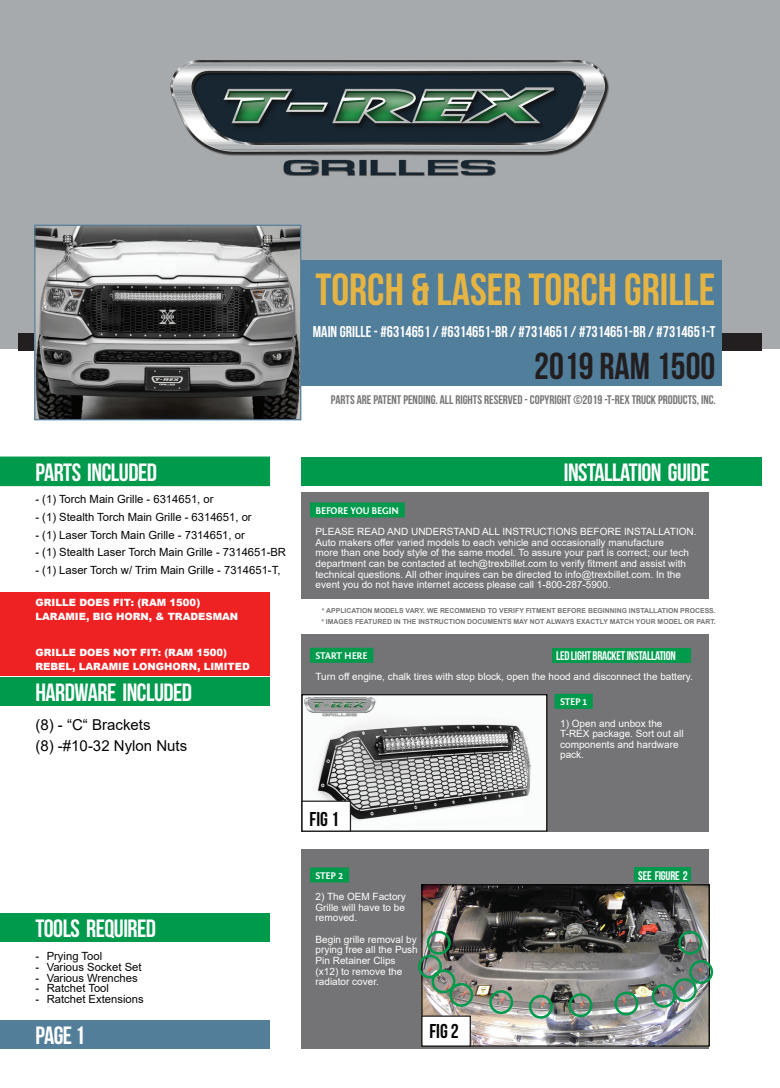
<style>
.page{position:relative;width:780px;height:1088px;background:#fff}
.page>*{position:absolute;margin:0;border:0;box-sizing:border-box;transform-origin:0 0}
.t1{font:45px "Bebas Neue";color:#e6b443}
.t2{font:37.5px "Bebas Neue";color:#231f20}
.t3{font:25px "Bebas Neue";letter-spacing:-.02em;color:#fff}
.t4{font:20px "Bebas Neue";color:#040503}
.t5{font:15.62px "Bebas Neue";color:#fff}
.t6{font:15px/21.2px "Arial";color:#040503}
.t7{font:12.5px "Bebas Neue";color:#767475}
.t8{font:12.5px "Bebas Neue";letter-spacing:-.02em;color:#fff}
.t9{font:11.25px "Arial";color:#040503}
.t10{font:10px/10.6px "Arial";color:#fff}
.t11{font:900 10px/14.1px "Arial";color:#fff}
.t12{font:700 10px "Fontin Sans";letter-spacing:-.02em;color:#fff}
.t13{font:700 6.88px/10.6px "Arial";color:#767475}
</style>
<div class="page">
<div style="left:0;top:0;width:780px;height:348px;background:#a7aaac"></div>
<div style="left:18px;top:333px;width:743px;height:18px;background:#231f20"></div>
<div style="left:35px;top:260px;width:686px;height:126px;background:#517e9b"></div>
<div style="left:0;top:457px;width:269px;height:28px;background:#009a4d"></div>
<div style="left:0;top:456px;width:270px;height:30px;border:1px solid #009a4d"></div>
<div style="left:0;top:913px;width:269px;height:29px;background:#009a4d"></div>
<div style="left:0;top:678px;width:269px;height:28px;background:#009a4d"></div>
<div style="left:301px;top:493px;width:408px;height:106px;background:#747375"></div>
<div style="left:301px;top:635px;width:408px;height:197px;background:#747375"></div>
<div style="left:310px;top:648px;width:63px;height:15px;background:#009a4d"></div>
<div style="left:301px;top:850px;width:408px;height:199px;background:#747375"></div>
<div style="left:310px;top:502px;width:95px;height:15px;background:#009a4d"></div>
<div style="left:554px;top:694px;width:38px;height:15px;background:#009a4d"></div>
<div style="left:310px;top:867px;width:39px;height:15px;background:#009a4d"></div>
<img style="left:303px;top:696px;width:242px;height:134px">
<div style="left:301px;top:694px;width:246px;height:138px;border:1px solid #040503"></div>
<img style="left:423px;top:886px;width:284px;height:159px">
<div style="left:421px;top:884px;width:288px;height:163px;border:1px solid #040503"></div>
<div style="left:302px;top:801px;width:48px;height:30px;background:#fff"></div>
<div style="left:301px;top:800px;width:50px;height:32px;border:1px solid #231f20"></div>
<div style="left:422px;top:1016px;width:48px;height:30px;background:#fff"></div>
<div style="left:421px;top:1015px;width:50px;height:32px;border:1px solid #231f20"></div>
<img style="left:36px;top:227px;width:263px;height:191px">
<div style="left:34px;top:225px;width:267px;height:195px;border:1px solid #537e9a"></div>
<div style="left:552px;top:648px;width:138px;height:15px;background:#009a4d"></div>
<div style="left:634px;top:867px;width:56px;height:15px;background:#009a4d"></div>
<div style="left:301px;top:457px;width:460px;height:28px;background:#009a4d"></div>
<div style="left:0;top:1020px;width:269px;height:29px;background:#537e9a"></div>
<div style="left:0;top:592px;width:269px;height:83px;background:#ee2123"></div>
<img style="left:170px;top:60px;width:439px;height:116px">
<div style="left:689px;top:960px;width:24px;height:24px;border:2px solid #009a4d;border-radius:50%"></div>
<div style="left:568px;top:993px;width:24px;height:24px;border:2px solid #009a4d;border-radius:50%"></div>
<div style="left:614px;top:991px;width:24px;height:24px;border:2px solid #009a4d;border-radius:50%"></div>
<div style="left:651px;top:984px;width:24px;height:24px;border:2px solid #009a4d;border-radius:50%"></div>
<div style="left:673px;top:978px;width:23px;height:24px;border:2px solid #009a4d;border-radius:50%"></div>
<div style="left:529px;top:995px;width:23px;height:24px;border:2px solid #009a4d;border-radius:50%"></div>
<div style="left:449px;top:983px;width:24px;height:24px;border:2px solid #009a4d;border-radius:50%"></div>
<div style="left:489px;top:990px;width:24px;height:24px;border:2px solid #009a4d;border-radius:50%"></div>
<div style="left:431px;top:969px;width:24px;height:24px;border:2px solid #009a4d;border-radius:50%"></div>
<div style="left:418px;top:954px;width:24px;height:24px;border:2px solid #009a4d;border-radius:50%"></div>
<div style="left:427px;top:931px;width:23px;height:23px;border:2px solid #009a4d;border-radius:50%"></div>
<div style="left:678px;top:931px;width:24px;height:23px;border:2px solid #009a4d;border-radius:50%"></div>
<h3 class="t3" style="left:35px;top:458px;width:123px">PARTS INCLUDED</h3>
<p class="t9" style="left:35px;top:491px;width:179px">- (1) Torch Main Grille - 6314651, or</p>
<p class="t9" style="left:35px;top:509px;width:218px">- (1) Stealth Torch Main Grille - 6314651, or</p>
<p class="t9" style="left:35px;top:527px;width:211px">- (1) Laser Torch Main Grille - 7314651, or</p>
<p class="t9" style="left:35px;top:545px;width:252px">- (1) Stealth Laser Torch Main Grille - 7314651-BR</p>
<p class="t9" style="left:35px;top:562px;width:246px">- (1) Laser Torch w/ Trim Main Grille - 7314651-T,</p>
<p class="t11" style="left:35px;top:595px;width:204px">GRILLE DOES FIT: (RAM 1500)<br>LARAMIE, BIG HORN, &amp; TRADESMAN</p>
<p class="t11" style="left:35px;top:645px;width:216px">GRILLE DOES NOT FIT: (RAM 1500)<br>REBEL, LARAMIE LONGHORN, LIMITED</p>
<h3 class="t3" style="left:35px;top:679px;width:158px">HARDWARE INCLUDED</h3>
<h3 class="t6" style="left:35px;top:714px;width:153px">(8) - “C“ Brackets<br>(8) -#10-32 Nylon Nuts</h3>
<h3 class="t3" style="left:35px;top:914px;width:122px">TOOLS REQUIRED</h3>
<p class="t9" style="left:35px;top:949px;width:68px">- Prying Tool</p>
<p class="t9" style="left:35px;top:959px;width:108px">- Various Socket Set</p>
<p class="t9" style="left:35px;top:970px;width:104px">- Various Wrenches</p>
<p class="t9" style="left:35px;top:980px;width:75px">- Ratchet Tool</p>
<p class="t9" style="left:35px;top:991px;width:110px">- Ratchet Extensions</p>
<h3 class="t3" style="left:35px;top:1022px;width:51px">PAGE 1</h3>
<h1 class="t1" style="left:315px;top:264px;width:401px">TORCH &amp; LASER TORCH GRILLE</h1>
<h3 class="t5" style="left:313px;top:323px;width:404px">MAIN GRILLE - #6314651 / #6314651-BR / #7314651 / #7314651-BR / #7314651-T</h3>
<h2 class="t2" style="left:534px;top:346px;width:183px">2019 RAM 1500</h2>
<p class="t7" style="left:331px;top:393px;width:386px">PARTS ARE PATENT PENDING. ALL RIGHTS RESERVED - COPYRIGHT ©2019 -T-REX TRUCK PRODUCTS, INC.</p>
<h3 class="t3" style="left:563px;top:458px;width:147px">INSTALLATION GUIDE</h3>
<p class="t12" style="left:315px;top:505px;width:85px">BEFORE YOU BEGIN</p>
<p class="t10" style="left:315px;top:526px;width:382px">PLEASE READ AND UNDERSTAND ALL INSTRUCTIONS BEFORE INSTALLATION.<br>Auto makers offer varied models to each vehicle and occasionally manufacture<br>more than one body style of the same model. To assure your part is correct; our tech department can be contacted at tech@trexbillet.com to verify fitment and assist with technical questions. All other inquires can be directed to info@trexbillet.com. In the event you do not have internet access please call 1-800-287-5900.</p>
<p class="t13" style="left:321px;top:605px;width:396px">* APPLICATION MODELS VARY. WE RECOMMEND TO VERIFY FITMENT BEFORE BEGINNING INSTALLATION PROCESS. * IMAGES FEATURED IN THE INSTRUCTION DOCUMENTS MAY NOT ALWAYS EXACTLY MATCH YOUR MODEL OR PART.</p>
<p class="t8" style="left:556px;top:649px;width:121px">LED LIGHT BRACKET INSTALLATION</p>
<p class="t12" style="left:315px;top:650px;width:53px">START HERE</p>
<p class="t10" style="left:315px;top:671px;width:379px">Turn off engine, chalk tires with stop block, open the hood and disconnect the battery.</p>
<h3 class="t4" style="left:309px;top:808px;width:31px">FIG 1</h3>
<p class="t12" style="left:315px;top:870px;width:29px">STEP 2</p>
<p class="t10" style="left:315px;top:891px;width:92px;text-align:justify">2) The OEM Factory Grille will have to be removed.</p>
<p class="t10" style="left:315px;top:934px;width:104px">Begin grille removal by prying free all the Push<br>Pin Retainer Clips (x12) to remove the radiator cover.</p>
<h3 class="t4" style="left:429px;top:1020px;width:31px">FIG 2</h3>
<p class="t12" style="left:560px;top:696px;width:28px">STEP 1</p>
<p class="t10" style="left:560px;top:717px;width:125px">1) Open and unbox the<br>T-REX package. Sort out all components and hardware pack.</p>
<p class="t8" style="left:638px;top:868px;width:51px">SEE FIGURE 2</p>
</div>
